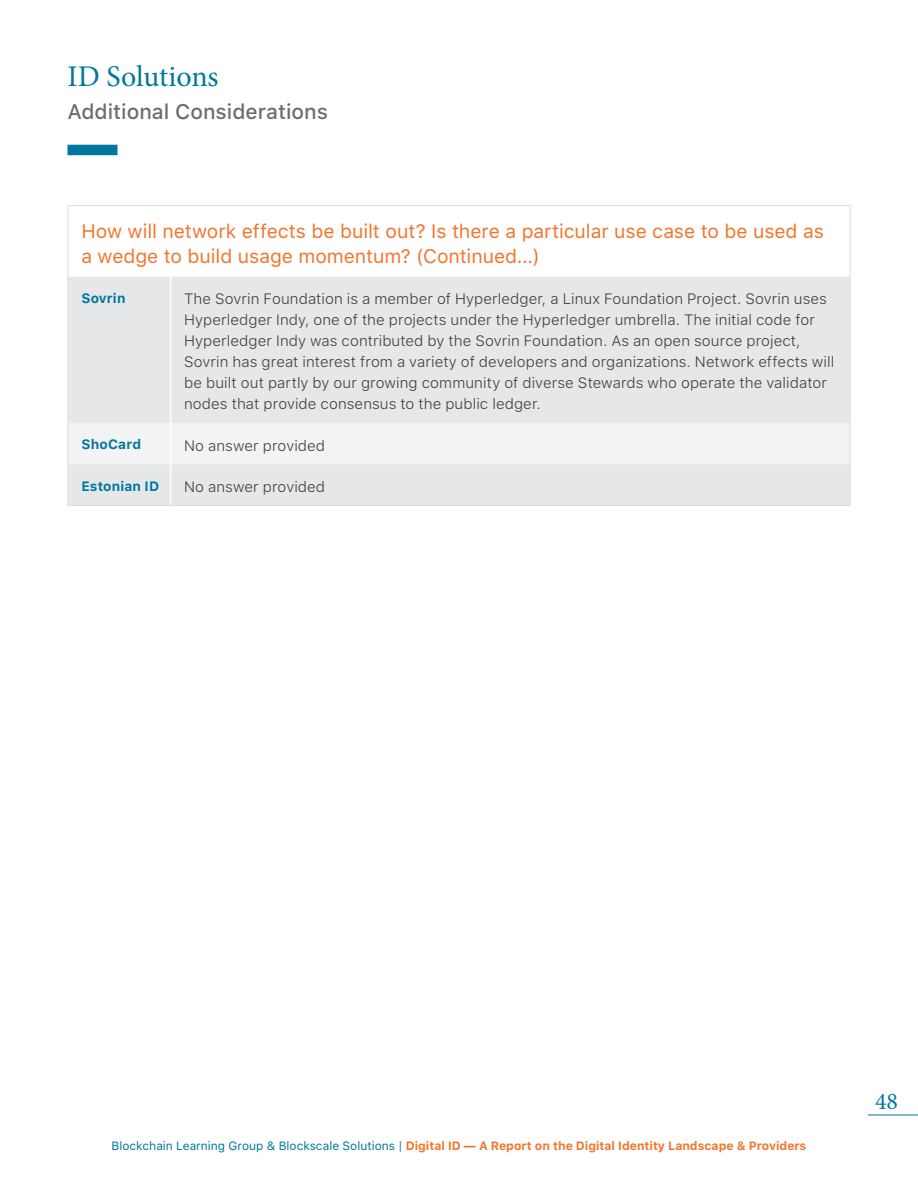
<style>
.page{position:relative;width:918px;height:1188px;background:#fff}
.page>*{position:absolute;margin:0;border:0;box-sizing:border-box;transform-origin:0 0}
.t1{font:30px "Minion Pro";letter-spacing:-.005em;color:#00779c}
.t2{font:24px "Minion Pro";color:#00779c}
.t3{font:500 21px "SF Pro Text";color:#6c6d70}
.t4{font:19.5px/25.5px "SF Pro Text";letter-spacing:-.005em;color:#f3752c}
.t5{font:300 15px/21px "SF Pro Text";letter-spacing:.005em;color:#3e3e3f}
.t6{font:700 13.5px "SF Pro Text";letter-spacing:.015em;color:#00779c}
.t7{font:700 12px "SF Pro Text";color:#f3752c}
.s1{font-weight:400;color:#00779c}
</style>
<div class="page">
<hr style="left:868px;top:1115px;width:50px;height:1px;background:#00779c">
<div style="left:69px;top:277px;width:781px;height:228px;background:#e6e7e9"></div>
<div style="left:69px;top:423px;width:781px;height:41px;background:#f2f3f4"></div>
<hr style="left:68px;top:206px;width:1px;height:71px;background:#dcdddf">
<hr style="left:68px;top:277px;width:1px;height:146px;background:#dcdddf">
<hr style="left:68px;top:205px;width:103px;height:1px;background:#dcdddf">
<hr style="left:171px;top:205px;width:679px;height:1px;background:#dcdddf">
<hr style="left:68px;top:423px;width:1px;height:41px;background:#dcdddf">
<hr style="left:68px;top:464px;width:1px;height:41px;background:#dcdddf">
<hr style="left:68px;top:505px;width:103px;height:1px;background:#dcdddf">
<hr style="left:171px;top:505px;width:679px;height:1px;background:#dcdddf">
<hr style="left:850px;top:277px;width:1px;height:146px;background:#dcdddf">
<hr style="left:850px;top:423px;width:1px;height:41px;background:#dcdddf">
<hr style="left:850px;top:464px;width:1px;height:41px;background:#dcdddf">
<hr style="left:850px;top:206px;width:1px;height:71px;background:#dcdddf">
<hr style="left:170px;top:277px;width:1px;height:146px;background:#fff">
<hr style="left:170px;top:423px;width:1px;height:41px;background:#fff">
<hr style="left:170px;top:464px;width:1px;height:41px;background:#fff">
<div style="left:68px;top:145px;width:49px;height:10px;background:#00779c"></div>
<p class="t1" style="left:68px;top:56px;width:153px">ID Solutions</p>
<p class="t3" style="left:68px;top:96px;width:262px">Additional Considerations</p>
<p class="t4" style="left:81px;top:219px;width:744px">How will network effects be built out? Is there a particular use case to be used as a wedge to build usage momentum? (Continued...)</p>
<p class="t6" style="left:81px;top:290px;width:46px">Sovrin</p>
<p class="t5" style="left:184px;top:289px;width:652px">The Sovrin Foundation is a member of Hyperledger, a Linux Foundation Project. Sovrin uses Hyperledger Indy, one of the projects under the Hyperledger umbrella. The initial code for Hyperledger Indy was contributed by the Sovrin Foundation. As an open source project, Sovrin has great interest from a variety of developers and organizations. Network effects will be built out partly by our growing community of diverse Stewards who operate the validator nodes that provide consensus to the public ledger.</p>
<p class="t6" style="left:81px;top:437px;width:61px">ShoCard</p>
<p class="t5" style="left:184px;top:435px;width:143px">No answer provided</p>
<p class="t6" style="left:81px;top:478px;width:79px">Estonian ID</p>
<p class="t5" style="left:184px;top:477px;width:143px">No answer provided</p>
<p class="t7" style="left:112px;top:1139px;width:696px"><span class="s1">Blockchain Learning Group &amp; Blockscale Solutions |</span> Digital ID — A Report on the Digital Identity Landscape &amp; Providers</p>
<h2 class="t2" style="left:875px;top:1086px;width:25px">48</h2>
</div>
